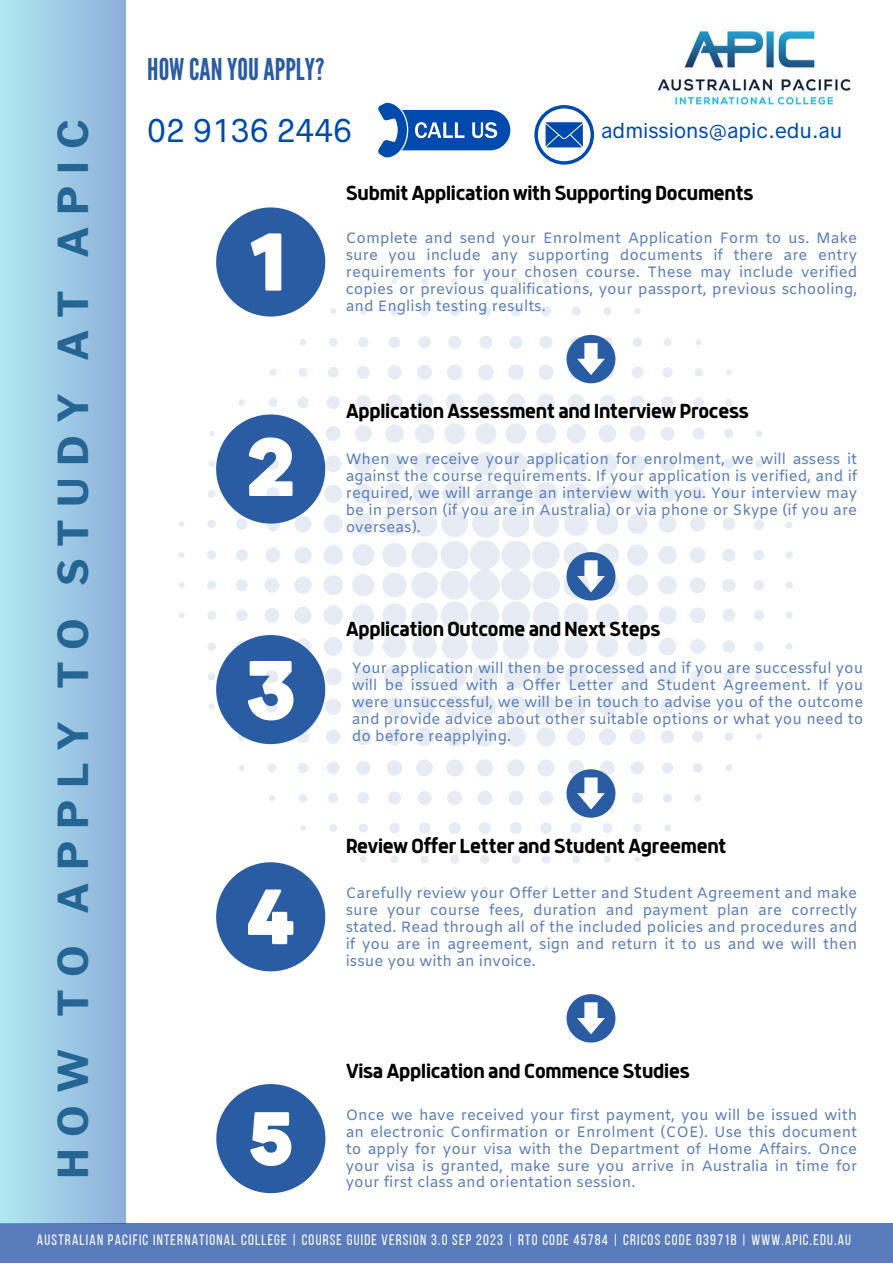
<style>
.page{position:relative;width:893px;height:1264px;background:#fff}
.page>*{position:absolute;margin:0;border:0;box-sizing:border-box;transform-origin:0 0}
.t1{font:700 40.95px "Libre Franklin";letter-spacing:.285em;color:#256594}
.t2{font:30px "League Gothic";color:#2a5ca4}
.t3{font:29.55px "Radnika Next";color:#004aad}
.t4{font:700 22.5px "Anteb";letter-spacing:-.04em;color:#000}
.t5{font:19.5px "Radnika Next";color:#004aad}
.t6{font:15px/16.8px "Amiko";color:#5a7cbc;text-align:justify}
.t7{font:15px "Bebas Neue";letter-spacing:.08em;color:#fff}
</style>
<div class="page">
<div style="left:0;top:1223px;width:892px;height:39px;background:#5a7cbc"></div>
<img style="left:657px;top:29px;width:194px;height:78px">
<div style="left:0;top:0;width:125px;height:1223px;background:linear-gradient(to right,#b1e8f0,#8dafda)"></div>
<svg style="left:179px;top:277px;width:613px;height:615px"></svg>
<svg style="left:216px;top:207px;width:109px;height:109px"></svg>
<svg style="left:216px;top:414px;width:109px;height:109px"></svg>
<svg style="left:216px;top:635px;width:109px;height:109px"></svg>
<svg style="left:216px;top:862px;width:109px;height:109px"></svg>
<svg style="left:216px;top:1084px;width:109px;height:109px"></svg>
<svg style="left:378px;top:103px;width:132px;height:55px"></svg>
<svg style="left:534px;top:105px;width:60px;height:60px"></svg>
<svg style="left:566px;top:335px;width:49px;height:48px"></svg>
<svg style="left:566px;top:552px;width:49px;height:48px"></svg>
<svg style="left:566px;top:769px;width:49px;height:48px"></svg>
<svg style="left:566px;top:994px;width:49px;height:48px"></svg>
<p class="t1" style="left:49px;top:1178px;width:1060px;rotate:-90deg">HOW TO APPLY TO STUDY AT APIC</p>
<p class="t2" style="left:147px;top:52px;width:179px">HOW CAN YOU APPLY?</p>
<p class="t3" style="left:147px;top:113px;width:206px">02 9136 2446</p>
<p class="t5" style="left:601px;top:119px;width:242px">admissions@apic.edu.au</p>
<p class="t4" style="left:345px;top:183px;width:409px">Submit Application with Supporting Documents</p>
<p class="t6" style="left:345px;top:231px;width:513px">Complete and send your Enrolment Application Form to us. Make sure you include any supporting documents if there are entry requirements for your chosen course. These may include verified copies or previous qualifications, your passport, previous schooling, and English testing results.</p>
<p class="t4" style="left:345px;top:401px;width:405px">Application Assessment and Interview Process</p>
<p class="t6" style="left:345px;top:452px;width:513px">When we receive your application for enrolment, we will assess it against the course requirements. If your application is verified, and if required, we will arrange an interview with you. Your interview may be in person (if you are in Australia) or via phone or Skype (if you are overseas).</p>
<p class="t4" style="left:345px;top:618px;width:316px">Application Outcome and Next Steps</p>
<p class="t6" style="left:352px;top:661px;width:513px">Your application will then be processed and if you are successful you will be issued with a Offer Letter and Student Agreement. If you were unsuccessful, we will be in touch to advise you of the outcome and provide advice about other suitable options or what you need to do before reapplying.</p>
<p class="t4" style="left:345px;top:836px;width:382px">Review Offer Letter and Student Agreement</p>
<p class="t6" style="left:345px;top:885px;width:513px">Carefully review your Offer Letter and Student Agreement and make sure your course fees, duration and payment plan are correctly stated. Read through all of the included policies and procedures and if you are in agreement, sign and return it to us and we will then issue you with an invoice.</p>
<p class="t4" style="left:345px;top:1061px;width:346px">Visa Application and Commence Studies</p>
<p class="t6" style="left:345px;top:1107px;width:513px">Once we have received your first payment, you will be issued with an electronic Confirmation or Enrolment (COE). Use this document to apply for your visa with the Department of Home Affairs. Once your visa is granted, make sure you arrive in Australia in time for your first class and orientation session.</p>
<p class="t7" style="left:37px;top:1233px;width:815px">AUSTRALIAN PACIFIC INTERNATIONAL COLLEGE | COURSE GUIDE VERSION 3.0 SEP 2023 | RTO CODE 45784 | CRICOS CODE 03971B | WWW.APIC.EDU.AU</p>
</div>
